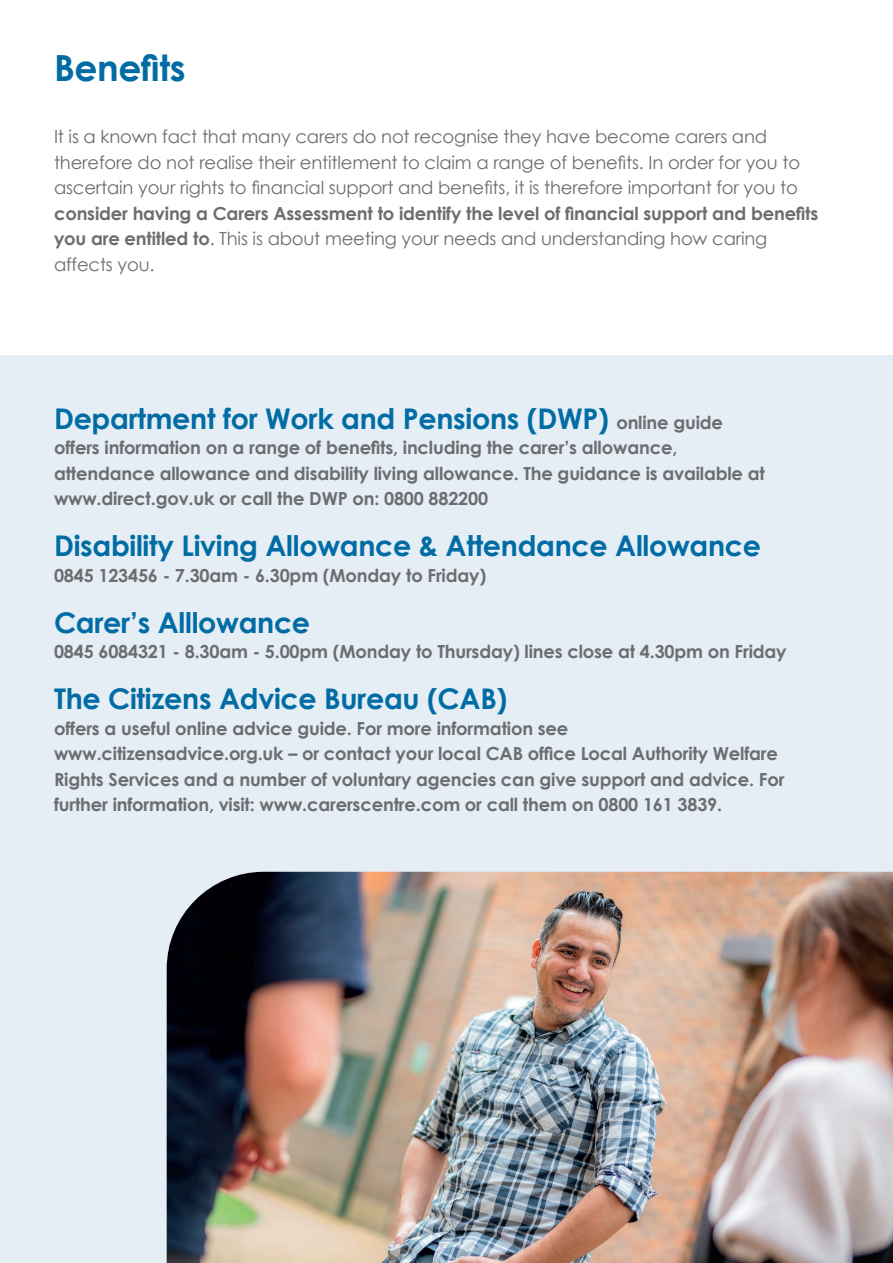
<style>
.page{position:relative;width:893px;height:1263px;background:#fff}
.page>*{position:absolute;margin:0;border:0;box-sizing:border-box;transform-origin:0 0}
.t1{font:700 36px "Century Gothic";letter-spacing:-.01em;color:#006ca4}
.t2{font:700 28.5px "Century Gothic";letter-spacing:-.01em;color:#006ca4}
.t3{font:700 18px/25.5px "Century Gothic";letter-spacing:-.01em;color:#6c6d70}
.t4{font:18px/25.5px "Century Gothic";letter-spacing:-.01em;color:#6c6d70}
.s1{font-weight:400}
.s2{font-size:18px;color:#6c6d70}
</style>
<div class="page">
<div style="left:0;top:355px;width:893px;height:908px;background:#e5edf5"></div>
<img style="left:167px;top:872px;width:726px;height:391px">
<h1 class="t1" style="left:54px;top:41px;width:133px">Benefits</h1>
<p class="t4" style="left:54px;top:124px;width:748px">It is a known fact that many carers do not recognise they have become carers and therefore do not realise their entitlement to claim a range of benefits. In order for you to ascertain your rights to financial support and benefits, it is therefore important for you to</p>
<p class="t3" style="left:54px;top:200px;width:766px">consider having a Carers Assessment to identify the level of financial support and benefits you are entitled to<span class="s1">. This is about meeting your needs and understanding how caring affects you.</span></p>
<h2 class="t2" style="left:54px;top:397px;width:671px">Department for Work and Pensions (DWP) <span class="s2">online guide</span></h2>
<p class="t3" style="left:54px;top:434px;width:712px">offers information on a range of benefits, including the carer’s allowance, attendance allowance and disability living allowance. The guidance is available at www.direct.gov.uk or call the DWP on: 0800 882200</p>
<h2 class="t2" style="left:54px;top:524px;width:709px">Disability Living Allowance &amp; Attendance Allowance</h2>
<p class="t3" style="left:54px;top:562px;width:434px">0845 123456 - 7.30am - 6.30pm (Monday to Friday)</p>
<h2 class="t2" style="left:54px;top:601px;width:258px">Carer’s Alllowance</h2>
<p class="t3" style="left:54px;top:638px;width:734px">0845 6084321 - 8.30am - 5.00pm (Monday to Thursday) lines close at 4.30pm on Friday</p>
<h2 class="t2" style="left:54px;top:677px;width:455px">The Citizens Advice Bureau (CAB)</h2>
<p class="t3" style="left:54px;top:715px;width:732px">offers a useful online advice guide. For more information see www.citizensadvice.org.uk – or contact your local CAB office Local Authority Welfare Rights Services and a number of voluntary agencies can give support and advice. For further information, visit: www.carerscentre.com or call them on 0800 161 3839.</p>
</div>
